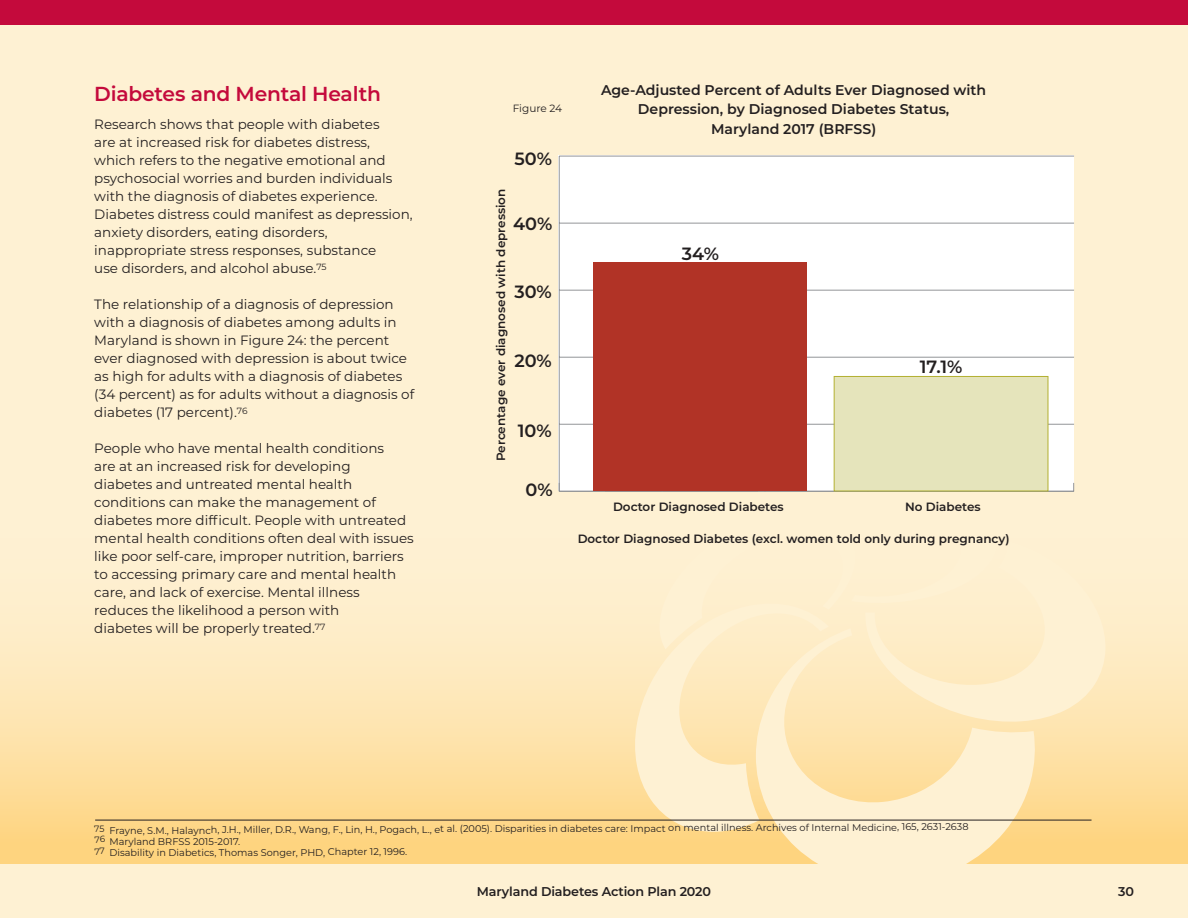
<style>
.page{position:relative;width:1188px;height:918px;background:#fef1d3}
.page>*{position:absolute;margin:0;border:0;box-sizing:border-box;transform-origin:0 0}
.t1{font:600 20.25px "Montserrat";letter-spacing:-.01em;color:#c40a3c}
.t2{font:600 17.7px "Montserrat";color:#231f20}
.t3{font:600 14.1px "Montserrat";color:#231f20}
.t4{font:13.5px/18px "Montserrat";color:#231f20}
.t5{font:600 12.75px "Montserrat";letter-spacing:-.01em;color:#231f20}
.t6{font:600 12px "Montserrat";color:#231f20}
.t7{font:10.5px "Montserrat";letter-spacing:-.005em;color:#231f20}
.t8{font:9.75px "Montserrat";letter-spacing:-.005em;color:#231f20}
.s1{font-size:9px}
</style>
<div class="page">
<div style="left:0;top:518px;width:1188px;height:346px;background:linear-gradient(to bottom,#fef6e2,#fed685)"></div>
<div style="left:559px;top:156px;width:515px;height:335px;background:#fff"></div>
<div style="left:0;top:0;width:1188px;height:24px;background:#c40a3c"></div>
<svg style="left:634px;top:603px;width:122px;height:229px"></svg>
<svg style="left:756px;top:722px;width:280px;height:142px"></svg>
<hr style="left:95px;top:820px;width:997px;height:1px;background:#231f20">
<svg style="left:659px;top:480px;width:447px;height:242px"></svg>
<hr style="left:559px;top:156px;width:1px;height:335px;background:#939598">
<hr style="left:559px;top:491px;width:515px;height:1px;background:#939598">
<hr style="left:559px;top:424px;width:515px;height:1px;background:#939598">
<hr style="left:559px;top:357px;width:515px;height:1px;background:#939598">
<hr style="left:559px;top:290px;width:515px;height:1px;background:#939598">
<hr style="left:559px;top:223px;width:515px;height:1px;background:#939598">
<hr style="left:559px;top:156px;width:515px;height:1px;background:#939598">
<div style="left:834px;top:376px;width:214px;height:115px;background:#e5e4bb;border:1px solid #b3b031"></div>
<div style="left:594px;top:263px;width:213px;height:228px;background:#b13326"></div>
<p class="t1" style="left:94px;top:79px;width:288px">Diabetes and Mental Health</p>
<p class="t4" style="left:94px;top:115px;width:287px">Research shows that people with diabetes</p>
<p class="t4" style="left:94px;top:133px;width:277px">are at increased risk for diabetes distress,</p>
<p class="t4" style="left:94px;top:151px;width:320px">which refers to the negative emotional and psychosocial worries and burden individuals with the diagnosis of diabetes experience.<br>Diabetes distress could manifest as depression, anxiety disorders, eating disorders,</p>
<p class="t4" style="left:94px;top:241px;width:284px">inappropriate stress responses, substance</p>
<p class="t4" style="left:94px;top:259px;width:234px">use disorders, and alcohol abuse.<sup>75</sup></p>
<p class="t4" style="left:94px;top:295px;width:322px">The relationship of a diagnosis of depression with a diagnosis of diabetes among adults in Maryland is shown in Figure 24: the percent ever diagnosed with depression is about twice as high for adults with a diagnosis of diabetes (34 percent) as for adults without a diagnosis of</p>
<p class="t4" style="left:94px;top:403px;width:155px">diabetes (17 percent).<sup>76</sup></p>
<p class="t4" style="left:94px;top:439px;width:291px">People who have mental health conditions</p>
<p class="t4" style="left:94px;top:457px;width:258px">are at an increased risk for developing</p>
<p class="t4" style="left:94px;top:475px;width:259px">diabetes and untreated mental health</p>
<p class="t4" style="left:94px;top:493px;width:321px">conditions can make the management of diabetes more difficult. People with untreated mental health conditions often deal with issues like poor self-care, improper nutrition, barriers to accessing primary care and mental health care, and lack of exercise. Mental illness</p>
<p class="t4" style="left:94px;top:601px;width:247px">reduces the likelihood a person with</p>
<p class="t4" style="left:94px;top:619px;width:233px">diabetes will be properly treated.<sup>77</sup></p>
<p class="t7" style="left:513px;top:101px;width:51px">Figure 24</p>
<p class="t2" style="left:514px;top:146px;width:39px">50%</p>
<p class="t6" style="left:493px;top:461px;width:274px;rotate:-90deg">Percentage ever diagnosed with depression</p>
<p class="t2" style="left:513px;top:211px;width:41px">40%</p>
<p class="t2" style="left:514px;top:279px;width:39px">30%</p>
<p class="t2" style="left:514px;top:348px;width:39px">20%</p>
<p class="t2" style="left:518px;top:418px;width:35px">10%</p>
<p class="t2" style="left:526px;top:477px;width:29px">0%</p>
<p class="t3" style="left:601px;top:80px;width:387px">Age-Adjusted Percent of Adults Ever Diagnosed with</p>
<p class="t3" style="left:638px;top:99px;width:313px">Depression, by Diagnosed Diabetes Status,</p>
<p class="t3" style="left:711px;top:119px;width:167px">Maryland 2017 (BRFSS)</p>
<p class="t2" style="left:682px;top:241px;width:39px">34%</p>
<p class="t2" style="left:920px;top:354px;width:44px">17.1%</p>
<p class="t6" style="left:613px;top:498px;width:172px">Doctor Diagnosed Diabetes</p>
<p class="t6" style="left:905px;top:498px;width:77px">No Diabetes</p>
<p class="t6" style="left:578px;top:531px;width:433px">Doctor Diagnosed Diabetes (excl. women told only during pregnancy)</p>
<p class="t8" style="left:94px;top:822px;width:876px"><span class="s1">75</span> Frayne, S.M., Halaynch, J.H., Miller, D.R., Wang, F., Lin, H., Pogach, L., et al. (2005). Disparities in diabetes care: Impact on mental illness. Archives of Internal Medicine, 165, 2631-2638</p>
<p class="t8" style="left:94px;top:835px;width:148px"><sup>76</sup> Maryland BRFSS 2015-2017.</p>
<p class="t8" style="left:94px;top:846px;width:314px"><sup>77</sup> Disability in Diabetics, Thomas Songer, PHD, Chapter 12, 1996.</p>
<p class="t5" style="left:477px;top:883px;width:236px">Maryland Diabetes Action Plan 2020</p>
<p class="t5" style="left:1118px;top:883px;width:18px">30</p>
</div>
